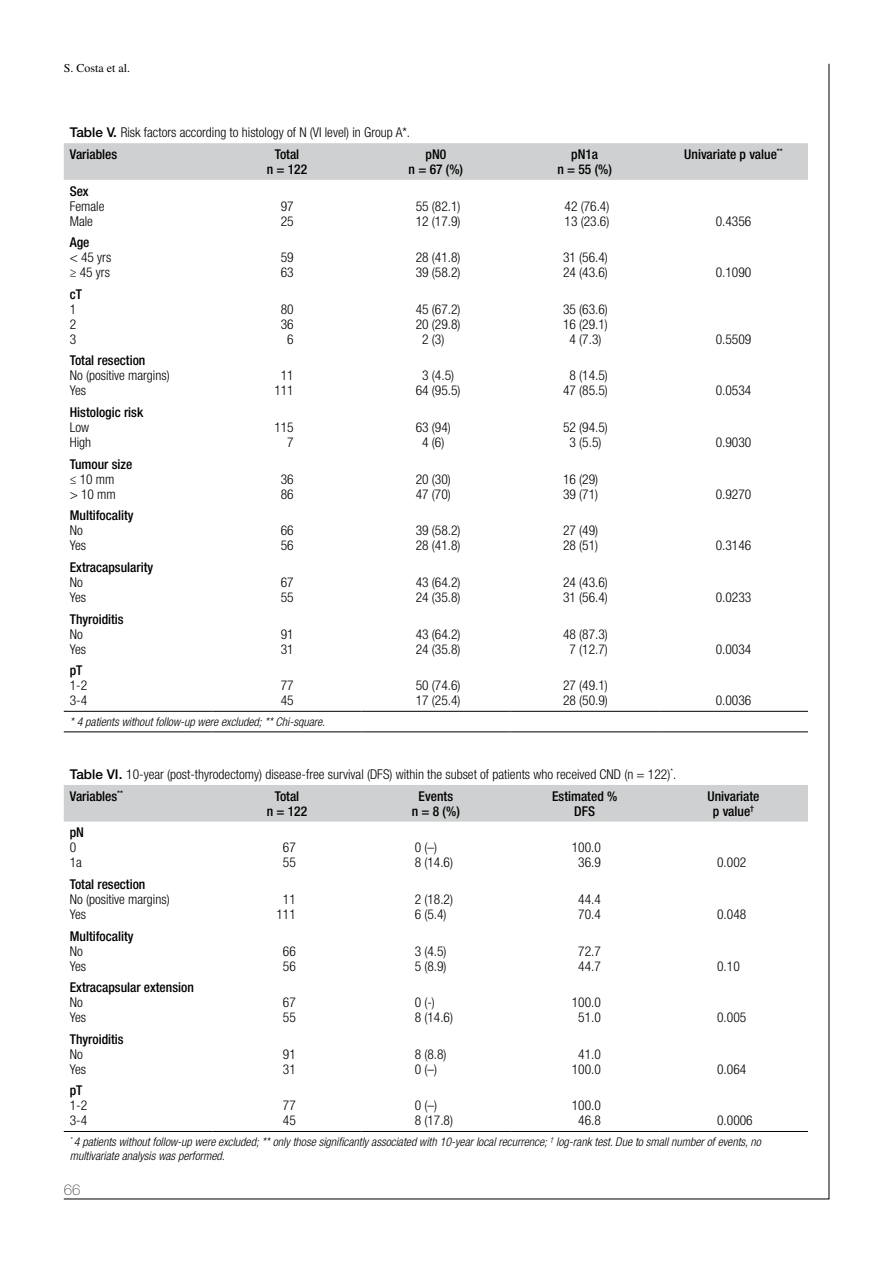
<style>
.page{position:relative;width:893px;height:1263px;background:#fff}
.page>*{position:absolute;margin:0;border:0;box-sizing:border-box;transform-origin:0 0}
.t1{font:100 15px "Helvetica Neue LT Std";color:#4b4b4d}
.t2{font:300 condensed 13.5px/15px "Helvetica Neue LT Std";color:#000}
.t3{font:500 condensed 13.5px/15px "Helvetica Neue LT Std";color:#000;text-align:center}
.t4{font:italic 300 condensed 12px/13.5px "Helvetica Neue LT Std";color:#000}
.t5{font:12px "Times LT Std";color:#000}
.s1{font-weight:500;font-stretch:normal}
.s2{font-weight:500}
</style>
<div class="page">
<div style="left:64px;top:143px;width:744px;height:37px;background:#cfd0d1"></div>
<hr style="left:64px;top:711px;width:149px;height:1px;background:#000">
<hr style="left:213px;top:711px;width:148px;height:1px;background:#000">
<hr style="left:361px;top:711px;width:149px;height:1px;background:#000">
<hr style="left:510px;top:711px;width:149px;height:1px;background:#000">
<hr style="left:659px;top:711px;width:149px;height:1px;background:#000">
<hr style="left:64px;top:731px;width:149px;height:1px;background:#000">
<hr style="left:213px;top:731px;width:148px;height:1px;background:#000">
<hr style="left:361px;top:731px;width:149px;height:1px;background:#000">
<hr style="left:510px;top:731px;width:149px;height:1px;background:#000">
<hr style="left:659px;top:731px;width:149px;height:1px;background:#000">
<div style="left:64px;top:785px;width:744px;height:37px;background:#cfd0d1"></div>
<hr style="left:64px;top:1131px;width:149px;height:1px;background:#000">
<hr style="left:213px;top:1131px;width:148px;height:1px;background:#000">
<hr style="left:361px;top:1131px;width:149px;height:1px;background:#000">
<hr style="left:510px;top:1131px;width:149px;height:1px;background:#000">
<hr style="left:659px;top:1131px;width:149px;height:1px;background:#000">
<p class="t5" style="left:64px;top:61px;width:68px">S. Costa et al.</p>
<p class="t2" style="left:70px;top:122px;width:342px;line-height:21.6px"><span class="s1">Table V.</span> Risk factors according to histology of N (VI level) in Group A*.<br><span class="s2">Variables</span></p>
<p class="t3" style="left:267px;top:146px;width:42px">Total<br>n = 122</p>
<p class="t3" style="left:409px;top:146px;width:56px">pN0<br>n = 67 (%)</p>
<p class="t3" style="left:557px;top:146px;width:56px">pN1a<br>n = 55 (%)</p>
<p class="t3" style="left:684px;top:146px;width:100px">Univariate p value<sup>**</sup></p>
<p class="t3" style="left:70px;top:183px;width:20px">Sex</p>
<p class="t2" style="left:70px;top:198px;width:36px">Female<br>Male</p>
<p class="t2" style="left:281px;top:198px;width:14px">97<br>25</p>
<p class="t2" style="left:416px;top:198px;width:46px">55 (82.1)<br>12 (17.9)</p>
<p class="t2" style="left:565px;top:198px;width:46px">42 (76.4)<br>13 (23.6)</p>
<p class="t3" style="left:70px;top:235px;width:21px">Age</p>
<p class="t2" style="left:70px;top:250px;width:43px">&lt; 45 yrs ≥ 45 yrs</p>
<p class="t2" style="left:281px;top:250px;width:14px">59<br>63</p>
<p class="t2" style="left:416px;top:250px;width:46px">28 (41.8)<br>39 (58.2)</p>
<p class="t2" style="left:563px;top:250px;width:46px">31 (56.4)<br>24 (43.6)</p>
<p class="t3" style="left:70px;top:286px;width:14px">cT</p>
<p class="t2" style="left:70px;top:301px;width:8px;text-align:justify">1<br>2<br>3</p>
<p class="t2" style="left:281px;top:301px;width:14px;text-align:center">80<br>36<br>6</p>
<p class="t2" style="left:416px;top:301px;width:46px">45 (67.2)</p>
<p class="t2" style="left:416px;top:316px;width:46px">20 (29.8)</p>
<p class="t2" style="left:422px;top:331px;width:24px">2 (3)</p>
<p class="t2" style="left:563px;top:301px;width:46px;text-align:center">35 (63.6)<br>16 (29.1)<br>4 (7.3)</p>
<p class="t3" style="left:70px;top:353px;width:77px">Total resection</p>
<p class="t2" style="left:70px;top:368px;width:101px">No (positive margins)<br>Yes</p>
<p class="t2" style="left:274px;top:368px;width:21px;text-align:center">11<br>111</p>
<p class="t2" style="left:416px;top:368px;width:46px;text-align:center">3 (4.5)<br>64 (95.5)</p>
<p class="t2" style="left:563px;top:368px;width:46px;text-align:center">8 (14.5)<br>47 (85.5)</p>
<p class="t3" style="left:70px;top:405px;width:75px">Histologic risk</p>
<p class="t2" style="left:70px;top:420px;width:23px">Low<br>High</p>
<p class="t2" style="left:274px;top:420px;width:21px;text-align:right">115<br>7</p>
<p class="t2" style="left:416px;top:420px;width:37px;text-align:center">63 (94)<br>4 (6)</p>
<p class="t2" style="left:563px;top:420px;width:46px;text-align:center">52 (94.5)<br>3 (5.5)</p>
<p class="t3" style="left:70px;top:456px;width:64px">Tumour size</p>
<p class="t2" style="left:70px;top:471px;width:48px">≤ 10 mm &gt; 10 mm</p>
<p class="t2" style="left:281px;top:471px;width:14px">36<br>86</p>
<p class="t2" style="left:416px;top:471px;width:37px">20 (30)<br>47 (70)</p>
<p class="t2" style="left:563px;top:471px;width:37px">16 (29)<br>39 (71)</p>
<p class="t3" style="left:70px;top:508px;width:65px">Multifocality</p>
<p class="t2" style="left:70px;top:523px;width:18px">No<br>Yes</p>
<p class="t2" style="left:281px;top:523px;width:14px">66<br>56</p>
<p class="t2" style="left:416px;top:523px;width:46px">39 (58.2)<br>28 (41.8)</p>
<p class="t2" style="left:563px;top:523px;width:37px">27 (49)<br>28 (51)</p>
<p class="t3" style="left:70px;top:559px;width:85px">Extracapsularity</p>
<p class="t2" style="left:70px;top:575px;width:18px">No<br>Yes</p>
<p class="t2" style="left:281px;top:575px;width:14px">67<br>55</p>
<p class="t2" style="left:416px;top:575px;width:46px">43 (64.2)<br>24 (35.8)</p>
<p class="t2" style="left:563px;top:575px;width:46px">24 (43.6)<br>31 (56.4)</p>
<p class="t3" style="left:70px;top:611px;width:55px">Thyroiditis</p>
<p class="t2" style="left:70px;top:626px;width:18px">No<br>Yes</p>
<p class="t2" style="left:281px;top:626px;width:14px">91<br>31</p>
<p class="t2" style="left:416px;top:626px;width:46px">43 (64.2)<br>24 (35.8)</p>
<p class="t2" style="left:563px;top:626px;width:46px;text-align:center">48 (87.3)<br>7 (12.7)</p>
<p class="t3" style="left:70px;top:663px;width:14px">pT</p>
<p class="t2" style="left:70px;top:678px;width:19px">1-2<br>3-4</p>
<p class="t2" style="left:281px;top:678px;width:14px">77<br>45</p>
<p class="t2" style="left:416px;top:678px;width:46px">50 (74.6)<br>17 (25.4)</p>
<p class="t2" style="left:563px;top:678px;width:46px">27 (49.1)<br>28 (50.9)</p>
<p class="t4" style="left:70px;top:715px;width:257px">* 4 patients without follow-up were excluded; ** Chi-square.</p>
<p class="t2" style="left:716px;top:213px;width:37px">0.4356</p>
<p class="t2" style="left:716px;top:265px;width:37px">0.1090</p>
<p class="t2" style="left:716px;top:331px;width:37px">0.5509</p>
<p class="t2" style="left:716px;top:383px;width:37px">0.0534</p>
<p class="t2" style="left:716px;top:435px;width:37px">0.9030</p>
<p class="t2" style="left:716px;top:486px;width:37px">0.9270</p>
<p class="t2" style="left:716px;top:538px;width:37px">0.3146</p>
<p class="t2" style="left:716px;top:590px;width:37px">0.0233</p>
<p class="t2" style="left:716px;top:641px;width:37px">0.0034</p>
<p class="t2" style="left:716px;top:693px;width:37px">0.0036</p>
<p class="t2" style="left:70px;top:763px;width:608px;line-height:21.6px"><span class="s1">Table VI.</span> 10-year (post-thyrodectomy) disease-free survival (DFS) within the subset of patients who received CND (n = 122)<sup>*</sup>.<br><span class="s2">Variables</span><sup>**</sup></p>
<p class="t3" style="left:267px;top:788px;width:42px">Total<br>n = 122</p>
<p class="t3" style="left:412px;top:788px;width:50px">Events<br>n = 8 (%)</p>
<p class="t3" style="left:552px;top:788px;width:67px">Estimated %<br>DFS</p>
<p class="t3" style="left:707px;top:788px;width:54px">Univariate p value<sup>†</sup></p>
<p class="t3" style="left:70px;top:825px;width:16px">pN</p>
<p class="t2" style="left:70px;top:840px;width:14px">0<br>1a</p>
<p class="t2" style="left:283px;top:840px;width:14px">67<br>55</p>
<p class="t2" style="left:415px;top:840px;width:40px">0 (–)<br>8 (14.6)</p>
<p class="t2" style="left:572px;top:840px;width:31px;text-align:center">100.0<br>36.9</p>
<p class="t3" style="left:70px;top:876px;width:77px">Total resection</p>
<p class="t2" style="left:70px;top:891px;width:101px">No (positive margins)<br>Yes</p>
<p class="t2" style="left:276px;top:891px;width:21px;text-align:center">11<br>111</p>
<p class="t2" style="left:415px;top:891px;width:40px">2 (18.2)<br>6 (5.4)</p>
<p class="t2" style="left:578px;top:891px;width:24px">44.4<br>70.4</p>
<p class="t3" style="left:70px;top:928px;width:65px">Multifocality</p>
<p class="t2" style="left:70px;top:943px;width:18px">No<br>Yes</p>
<p class="t2" style="left:283px;top:943px;width:14px">66<br>56</p>
<p class="t2" style="left:415px;top:943px;width:33px">3 (4.5)<br>5 (8.9)</p>
<p class="t2" style="left:578px;top:943px;width:24px">72.7<br>44.7</p>
<p class="t3" style="left:70px;top:980px;width:126px">Extracapsular extension</p>
<p class="t2" style="left:70px;top:995px;width:18px">No<br>Yes</p>
<p class="t2" style="left:283px;top:995px;width:14px">67<br>55</p>
<p class="t2" style="left:415px;top:995px;width:40px">0 (-)<br>8 (14.6)</p>
<p class="t2" style="left:572px;top:995px;width:31px;text-align:center">100.0<br>51.0</p>
<p class="t3" style="left:70px;top:1031px;width:55px">Thyroiditis</p>
<p class="t2" style="left:70px;top:1046px;width:18px">No<br>Yes</p>
<p class="t2" style="left:283px;top:1046px;width:14px">91<br>31</p>
<p class="t2" style="left:415px;top:1046px;width:33px">8 (8.8)<br>0 (–)</p>
<p class="t2" style="left:572px;top:1046px;width:31px;text-align:center">41.0<br>100.0</p>
<p class="t2" style="left:717px;top:855px;width:31px">0.002</p>
<p class="t2" style="left:717px;top:906px;width:31px">0.048</p>
<p class="t2" style="left:717px;top:958px;width:24px">0.10</p>
<p class="t2" style="left:717px;top:1010px;width:31px">0.005</p>
<p class="t2" style="left:717px;top:1061px;width:31px">0.064</p>
<p class="t3" style="left:70px;top:1083px;width:14px">pT</p>
<p class="t2" style="left:70px;top:1098px;width:19px">1-2<br>3-4</p>
<p class="t2" style="left:283px;top:1098px;width:14px">77<br>45</p>
<p class="t2" style="left:415px;top:1098px;width:40px">0 (–)<br>8 (17.8)</p>
<p class="t2" style="left:572px;top:1098px;width:31px;text-align:center">100.0<br>46.8</p>
<p class="t2" style="left:717px;top:1113px;width:37px">0.0006</p>
<p class="t4" style="left:70px;top:1135px;width:693px"><sup>*</sup> 4 patients without follow-up were excluded; ** only those significantly associated with 10-year local recurrence; <sup>†</sup> log-rank test. Due to small number of events, no multivariate analysis was performed.</p>
<p class="t1" style="left:64px;top:1181px;width:18px">66</p>
</div>
